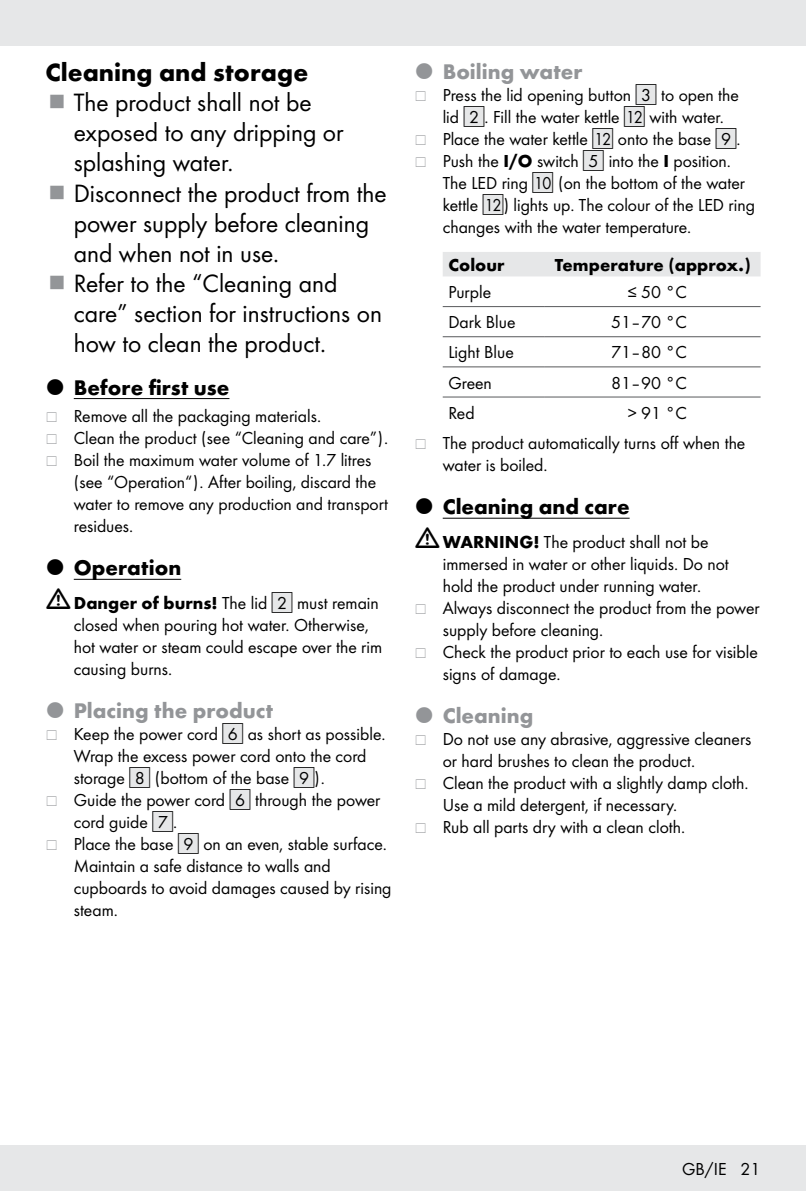
<style>
.page{position:relative;width:806px;height:1191px;background:#fff}
.page>*{position:absolute;margin:0;border:0;box-sizing:border-box;transform-origin:0 0}
.t1{font:26px/30px "Futura Boo";color:#000}
.t2{font:700 26px "Futura";color:#000}
.t3{font:700 22px "Futura";color:#000}
.t4{font:700 22px "Futura";color:#939598}
.t5{font:18px/22px "Futura Boo";color:#000}
.t6{font:700 18px "Futura";color:#000}
.s1{font-family:"Futura";font-weight:700}
.s2{font-family:"IMP Lidl Num Box";font-size:15.8px;color:#e6e7e8}
.s3{font-family:"IMP Lidl Num Box";font-size:15.8px}
</style>
<div class="page">
<div style="left:0;top:1145px;width:805px;height:46px;background:#e6e7e8"></div>
<div style="left:0;top:0;width:805px;height:45px;background:#e6e7e8"></div>
<hr style="left:74px;top:398px;width:155px;height:1px;background:#000">
<hr style="left:74px;top:579px;width:107px;height:1px;background:#000">
<hr style="left:442px;top:518px;width:187px;height:1px;background:#000">
<div style="left:443px;top:252px;width:317px;height:24px;background:#e6e7e8"></div>
<hr style="left:442px;top:306px;width:102px;height:1px;background:#58595b">
<hr style="left:544px;top:306px;width:216px;height:1px;background:#58595b">
<hr style="left:442px;top:336px;width:102px;height:1px;background:#58595b">
<hr style="left:544px;top:336px;width:216px;height:1px;background:#58595b">
<hr style="left:442px;top:366px;width:102px;height:1px;background:#58595b">
<hr style="left:544px;top:366px;width:216px;height:1px;background:#58595b">
<hr style="left:442px;top:396px;width:102px;height:1px;background:#58595b">
<hr style="left:544px;top:396px;width:216px;height:1px;background:#58595b">
<h1 class="t2" style="left:45px;top:54px;width:264px">Cleaning and storage</h1>
<h1 class="t1" style="left:74px;top:86px;width:314px">The product shall not be exposed to any dripping or splashing water.<br>Disconnect the product from the power supply before cleaning and when not in use.<br>Refer to the “Cleaning and care” section for instructions on how to clean the product.</h1>
<p class="t3" style="left:74px;top:371px;width:157px">Before first use</p>
<p class="t5" style="left:74px;top:404px;width:316px">Remove all the packaging materials.<br>Clean the product (see “Cleaning and care”).<br>Boil the maximum water volume of 1.7 litres (see “Operation“). After boiling, discard the water to remove any production and transport residues.</p>
<p class="t3" style="left:74px;top:552px;width:109px">Operation</p>
<p class="t5" style="left:74px;top:591px;width:310px"><span class="s1">Danger of burns!</span> The lid <span class="s2">[</span><span class="s3">2]</span> must remain closed when pouring hot water. Otherwise, hot water or steam could escape over the rim causing burns.</p>
<p class="t4" style="left:74px;top:694px;width:201px">Placing the product</p>
<p class="t5" style="left:74px;top:722px;width:319px">Keep the power cord <span class="s2">[</span><span class="s3">6]</span> as short as possible.<br>Wrap the excess power cord onto the cord storage <span class="s2">[</span><span class="s3">8]</span> (bottom of the base <span class="s2">[</span><span class="s3">9]</span>).<br>Guide the power cord <span class="s2">[</span><span class="s3">6]</span> through the power cord guide <span class="s2">[</span><span class="s3">7]</span>.<br>Place the base <span class="s2">[</span><span class="s3">9]</span> on an even, stable surface.<br>Maintain a safe distance to walls and cupboards to avoid damages caused by rising steam.</p>
<p class="t4" style="left:442px;top:55px;width:141px">Boiling water</p>
<p class="t5" style="left:442px;top:83px;width:313px">Press the lid opening button <span class="s2">[</span><span class="s3">3]</span> to open the lid <span class="s2">[</span><span class="s3">2]</span>. Fill the water kettle <span class="s2">[</span><span class="s3">12]</span> with water.<br>Place the water kettle <span class="s2">[</span><span class="s3">12]</span> onto the base <span class="s2">[</span><span class="s3">9]</span>.<br>Push the <span class="s1">I/O</span> switch <span class="s2">[</span><span class="s3">5]</span> into the <span class="s1">I</span> position.<br>The LED ring <span class="s2">[</span><span class="s3">10]</span> (on the bottom of the water kettle <span class="s2">[</span><span class="s3">12]</span>) lights up. The colour of the LED ring changes with the water temperature.</p>
<p class="t6" style="left:448px;top:251px;width:57px">Colour</p>
<p class="t6" style="left:554px;top:251px;width:197px">Temperature (approx.)</p>
<p class="t5" style="left:448px;top:280px;width:44px">Purple</p>
<p class="t5" style="left:627px;top:280px;width:61px">≤ 50 °C</p>
<p class="t5" style="left:448px;top:310px;width:69px">Dark Blue</p>
<p class="t5" style="left:610px;top:310px;width:77px">51–70 °C</p>
<p class="t5" style="left:448px;top:340px;width:67px">Light Blue</p>
<p class="t5" style="left:610px;top:340px;width:77px">71–80 °C</p>
<p class="t5" style="left:448px;top:370px;width:45px">Green</p>
<p class="t5" style="left:610px;top:370px;width:77px">81–90 °C</p>
<p class="t5" style="left:448px;top:401px;width:28px">Red</p>
<p class="t5" style="left:442px;top:396px;width:304px;line-height:30.6px;text-indent:185px">&gt; 91 °C<br>The product automatically turns off when the</p>
<p class="t5" style="left:442px;top:453px;width:106px">water is boiled.</p>
<p class="t3" style="left:442px;top:490px;width:188px">Cleaning and care</p>
<p class="t5" style="left:442px;top:529px;width:318px"><span class="s1">WARNING!</span> The product shall not be immersed in water or other liquids. Do not hold the product under running water.<br>Always disconnect the product from the power supply before cleaning.<br>Check the product prior to each use for visible signs of damage.</p>
<p class="t4" style="left:442px;top:699px;width:92px">Cleaning</p>
<p class="t5" style="left:442px;top:726px;width:310px">Do not use any abrasive, aggressive cleaners or hard brushes to clean the product.<br>Clean the product with a slightly damp cloth.<br>Use a mild detergent, if necessary.<br>Rub all parts dry with a clean cloth.</p>
<p class="t5" style="left:681px;top:1156px;width:80px">GB/IE 21</p>
</div>
